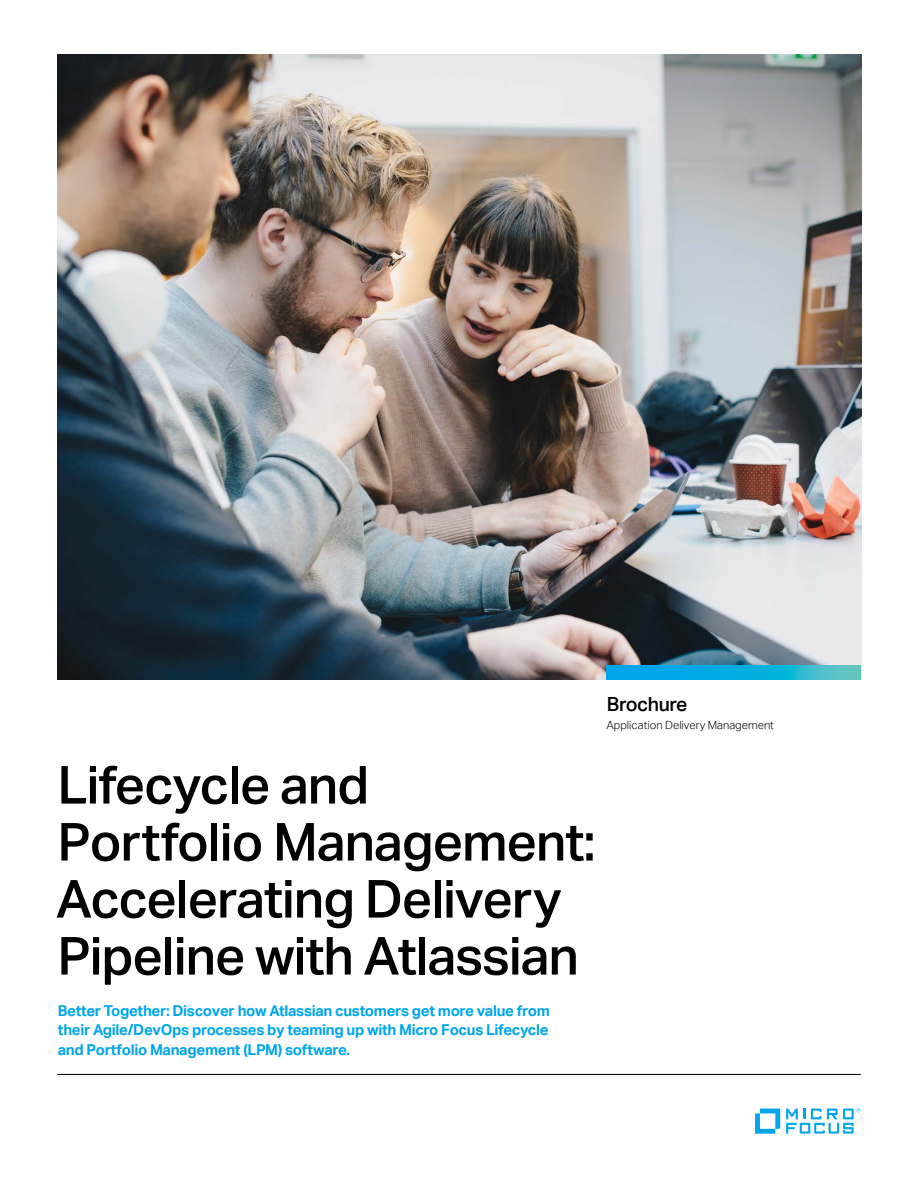
<style>
.page{position:relative;width:918px;height:1188px;background:#fff}
.page>*{position:absolute;margin:0;border:0;box-sizing:border-box;transform-origin:0 0}
.headline_35_38{font:500 52.5px/57px "Aktiv Grotesk";letter-spacing:-.02em;color:#000}
.collateral_name_13_1{font:500 19.5px "Aktiv Grotesk";letter-spacing:-.02em;color:#000}
.intro1_10_13-blue{font:700 15px/19.5px "Aktiv Grotesk";letter-spacing:-.02em;color:#00a6e9;text-align:justify}
.caption_7_5_9_5{font:300 11.25px "Aktiv Grotesk";color:#000}
</style>
<div class="page">
<img style="left:57px;top:54px;width:804px;height:626px">
<svg style="left:755px;top:1109px;width:25px;height:25px"></svg>
<svg style="left:786px;top:1108px;width:75px;height:26px"></svg>
<hr style="left:57px;top:1074px;width:804px;height:1px;background:#000">
<svg style="left:606px;top:665px;width:255px;height:15px;background:#14b0dc"></svg>
<p class="headline_35_38" style="left:56px;top:756px;width:541px">Lifecycle and<br>Portfolio Management:<br>Accelerating Delivery<br>Pipeline with Atlassian</p>
<p class="intro1_10_13-blue" style="left:58px;top:1000px;width:494px">Better Together: Discover how Atlassian customers get more value from their Agile/DevOps processes by teaming up with Micro Focus Lifecycle and Portfolio Management (LPM) software.</p>
<p class="collateral_name_13_1" style="left:607px;top:692px;width:82px">Brochure</p>
<p class="caption_7_5_9_5" style="left:606px;top:718px;width:169px">Application Delivery Management</p>
</div>
